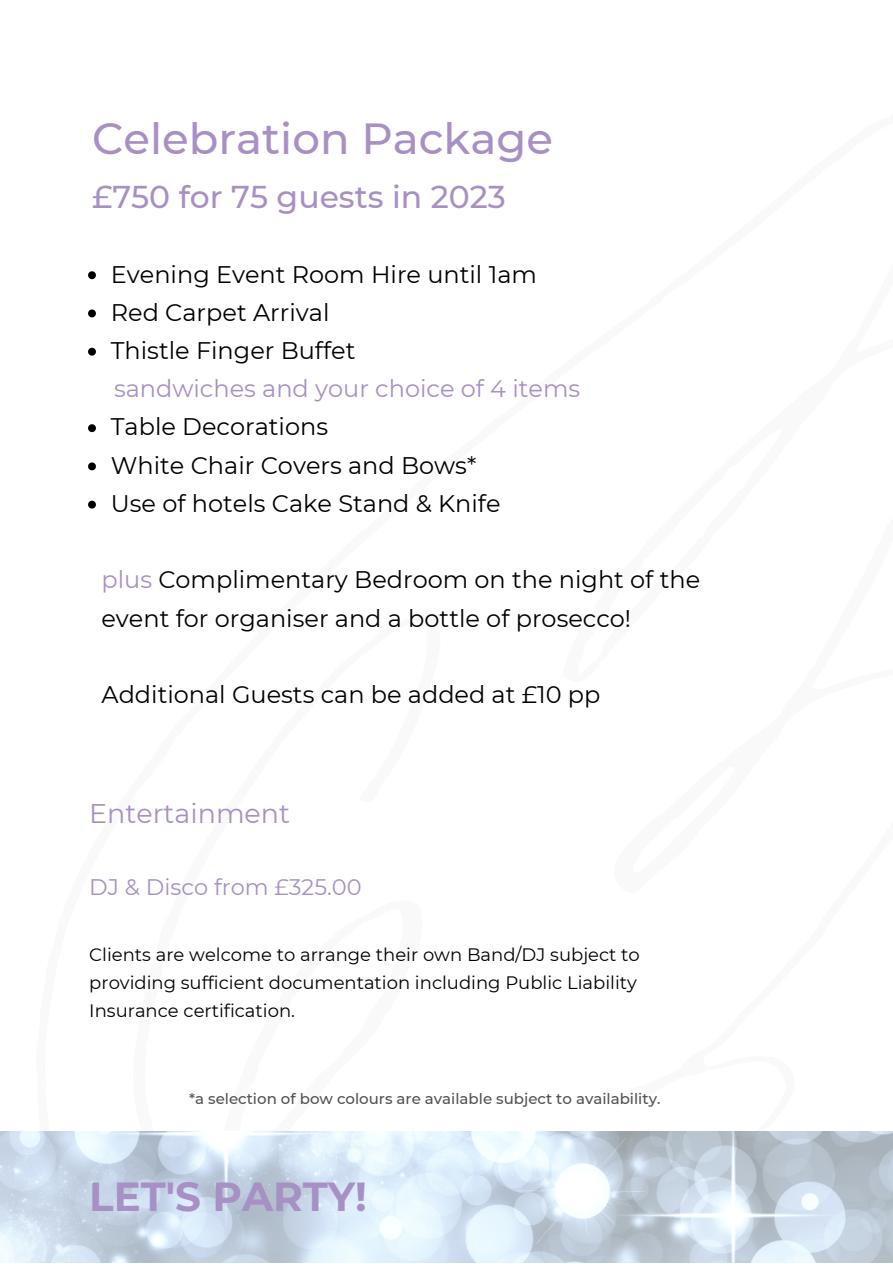
<style>
.page{position:relative;width:893px;height:1264px;background:#fff}
.page>*{position:absolute;margin:0;border:0;box-sizing:border-box;transform-origin:0 0}
.t1{font:500 43.5px "Montserrat";color:#a790c4}
.t2{font:700 40.5px "Montserrat";color:#a790c4}
.t3{font:500 31.5px "Montserrat";color:#a790c4}
.t4{font:27px "Montserrat";color:#a790c4}
.t5{font:24px/38.2px "Montserrat";color:#000}
.t6{font:24px "Montserrat";color:#a790c4}
.t7{font:22.5px "Montserrat";color:#a790c4}
.t8{font:18px/28px "Montserrat";color:#000}
.t9{font:500 15px "Montserrat";color:#53514f}
.s1{color:#a790c4}
</style>
<div class="page">
<img style="left:0;top:1131px;width:892px;height:131px">
<svg style="left:88px;top:271px;width:8px;height:8px"></svg>
<svg style="left:88px;top:309px;width:8px;height:8px"></svg>
<svg style="left:88px;top:348px;width:8px;height:7px"></svg>
<svg style="left:88px;top:424px;width:8px;height:8px"></svg>
<svg style="left:88px;top:462px;width:8px;height:8px"></svg>
<svg style="left:88px;top:500px;width:8px;height:8px"></svg>
<h1 class="t1" style="left:92px;top:111px;width:462px">Celebration Package</h1>
<h3 class="t3" style="left:92px;top:177px;width:415px">£750 for 75 guests in 2023</h3>
<p class="t5" style="left:111px;top:255px;width:427px">Evening Event Room Hire until 1am<br>Red Carpet Arrival<br>Thistle Finger Buffet</p>
<p class="t6" style="left:114px;top:374px;width:467px">sandwiches and your choice of 4 items</p>
<p class="t5" style="left:111px;top:408px;width:391px">Table Decorations<br>White Chair Covers and Bows*<br>Use of hotels Cake Stand &amp; Knife</p>
<p class="t5" style="left:101px;top:560px;width:600px"><span class="s1">plus</span> Complimentary Bedroom on the night of the event for organiser and a bottle of prosecco!</p>
<p class="t5" style="left:101px;top:675px;width:500px">Additional Guests can be added at £10 pp</p>
<p class="t4" style="left:89px;top:797px;width:202px">Entertainment</p>
<p class="t7" style="left:89px;top:873px;width:274px">DJ &amp; Disco from £325.00</p>
<p class="t8" style="left:89px;top:940px;width:552px">Clients are welcome to arrange their own Band/DJ subject to providing sufficient documentation including Public Liability<br>Insurance certification.</p>
<p class="t9" style="left:189px;top:1089px;width:473px">*a selection of bow colours are available subject to availability.</p>
<h2 class="t2" style="left:89px;top:1171px;width:279px">LET'S PARTY!</h2>
</div>
